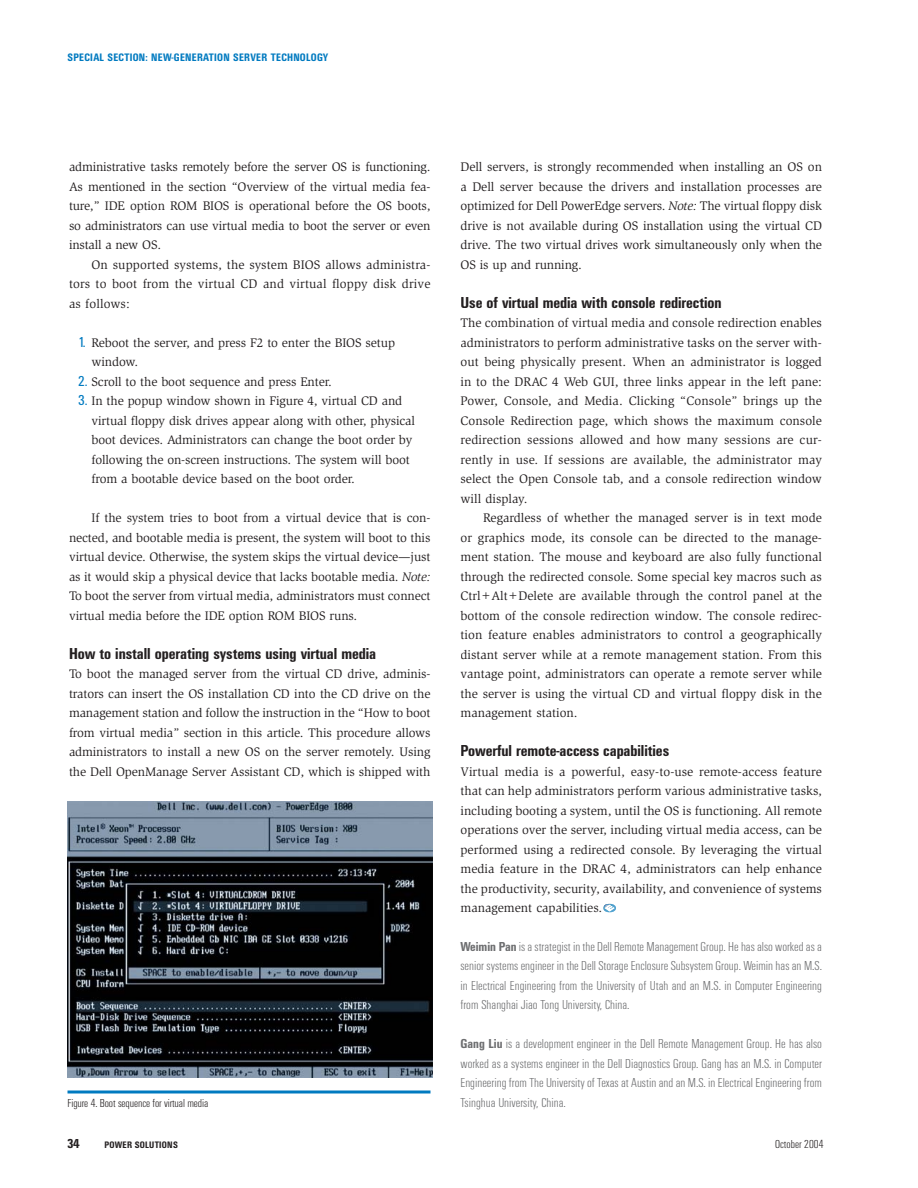
<style>
.page{position:relative;width:918px;height:1188px;background:#fff}
.page>*{position:absolute;margin:0;border:0;box-sizing:border-box;transform-origin:0 0}
.t1{font:16.5px "U67";letter-spacing:-.005em;color:#231f20}
.t2{font:13.5px/19.5px "U47";color:#6d6e70;text-align:justify}
.t3{font:13.5px "U67";color:#231f20}
.t4{font:12.75px/19.5px "Slimbach";letter-spacing:-.01em;color:#231f20;text-align:justify}
.t5{font:12px "U47";letter-spacing:-.01em;color:#231f20}
.t6{font:11.25px "U67";letter-spacing:.025em;color:#007ac0}
.t7{font:9.75px "U67";letter-spacing:.025em;color:#231f20}
.s1{font-family:"U57";font-size:15px;color:#007ac0}
.s2{font-style:italic}
.s3{font-family:"U67"}
</style>
<div class="page">
<svg style="left:603px;top:904px;width:13px;height:8px"></svg>
<img style="left:68px;top:801px;width:364px;height:277px">
<svg style="left:68px;top:1090px;width:362px;height:4px"></svg>
<p class="t6" style="left:68px;top:53px;width:262px">SPECIAL SECTION: NEW-GENERATION SERVER TECHNOLOGY</p>
<p class="t4" style="left:69px;top:158px;width:363px">administrative tasks remotely before the server OS is functioning.<br>As mentioned in the section “Overview of the virtual media fea&shy;ture,” IDE option ROM BIOS is operational before the OS boots, so administrators can use virtual media to boot the server or even install a new OS.</p>
<p class="t4" style="left:69px;top:255px;width:363px;text-indent:22px">On supported systems, the system BIOS allows administra&shy;tors to boot from the virtual CD and virtual floppy disk drive as follows:</p>
<p class="t4" style="left:92px;top:333px;width:305px;text-indent:-14px"><span class="s1">1.</span> Reboot the server, and press F2 to enter the BIOS setup window.</p>
<p class="t4" style="left:78px;top:372px;width:255px"><span class="s1">2.</span> Scroll to the boot sequence and press Enter.</p>
<p class="t4" style="left:92px;top:392px;width:325px;text-align:left;text-indent:-14px"><span class="s1">3.</span> In the popup window shown in Figure 4, virtual CD and virtual floppy disk drives appear along with other, physical boot devices. Administrators can change the boot order by following the on-screen instructions. The system will boot from a bootable device based on the boot order.</p>
<p class="t4" style="left:69px;top:509px;width:363px;text-indent:22px">If the system tries to boot from a virtual device that is con&shy;nected, and bootable media is present, the system will boot to this virtual device. Otherwise, the system skips the virtual device—just as it would skip a physical device that lacks bootable media. <span class="s2">Note:<br></span>To boot the server from virtual media, administrators must connect virtual media before the IDE option ROM BIOS runs.</p>
<p class="t1" style="left:69px;top:647px;width:309px">How to install operating systems using virtual media</p>
<p class="t4" style="left:69px;top:665px;width:363px">To boot the managed server from the virtual CD drive, adminis&shy;trators can insert the OS installation CD into the CD drive on the management station and follow the instruction in the “How to boot from virtual media” section in this article. This procedure allows administrators to install a new OS on the server remotely. Using the Dell OpenManage Server Assistant CD, which is shipped with</p>
<p class="t4" style="left:460px;top:158px;width:363px">Dell servers, is strongly recommended when installing an OS on a Dell server because the drivers and installation processes are optimized for Dell PowerEdge servers. <span class="s2">Note:</span> The virtual floppy disk drive is not available during OS installation using the virtual CD drive. The two virtual drives work simultaneously only when the OS is up and running.</p>
<p class="t1" style="left:460px;top:296px;width:263px">Use of virtual media with console redirection</p>
<p class="t4" style="left:460px;top:314px;width:363px">The combination of virtual media and console redirection enables administrators to perform administrative tasks on the server with&shy;out being physically present. When an administrator is logged in to the DRAC 4 Web GUI, three links appear in the left pane:<br>Power, Console, and Media. Clicking “Console” brings up the Console Redirection page, which shows the maximum console redirection sessions allowed and how many sessions are cur&shy;rently in use. If sessions are available, the administrator may select the Open Console tab, and a console redirection window will display.</p>
<p class="t4" style="left:460px;top:509px;width:363px;text-indent:22px">Regardless of whether the managed server is in text mode or graphics mode, its console can be directed to the manage&shy;ment station. The mouse and keyboard are also fully functional through the redirected console. Some special key macros such as Ctrl+Alt+Delete are available through the control panel at the bottom of the console redirection window. The console redirec&shy;tion feature enables administrators to control a geographically distant server while at a remote management station. From this vantage point, administrators can operate a remote server while the server is using the virtual CD and virtual floppy disk in the management station.</p>
<p class="t1" style="left:460px;top:744px;width:210px">Powerful remote-access capabilities</p>
<p class="t4" style="left:460px;top:762px;width:363px">Virtual media is a powerful, easy-to-use remote-access feature that can help administrators perform various administrative tasks, including booting a system, until the OS is functioning. All remote operations over the server, including virtual media access, can be performed using a redirected console. By leveraging the virtual media feature in the DRAC 4, administrators can help enhance the productivity, security, availability, and convenience of systems management capabilities.</p>
<p class="t2" style="left:460px;top:938px;width:363px"><span class="s3">Weimin Pan</span> is a strategist in the Dell Remote Management Group. He has also worked as a senior systems engineer in the Dell Storage Enclosure Subsystem Group. Weimin has an M.S. in Electrical Engineering from the University of Utah and an M.S. in Computer Engineering from Shanghai Jiao Tong University, China.</p>
<p class="t2" style="left:460px;top:1036px;width:363px"><span class="s3">Gang Liu</span> is a development engineer in the Dell Remote Management Group. He has also worked as a systems engineer in the Dell Diagnostics Group. Gang has an M.S. in Computer Engineering from The University of Texas at Austin and an M.S. in Electrical Engineering from</p>
<p class="t5" style="left:68px;top:1098px;width:142px">Figure 4. Boot sequence for virtual media</p>
<p class="t2" style="left:460px;top:1094px;width:107px">Tsinghua University, China.</p>
<p class="t3" style="left:67px;top:1138px;width:14px">34</p>
<p class="t7" style="left:104px;top:1141px;width:75px">POWER SOLUTIONS</p>
<p class="t5" style="left:775px;top:1139px;width:50px">October 2004</p>
</div>
